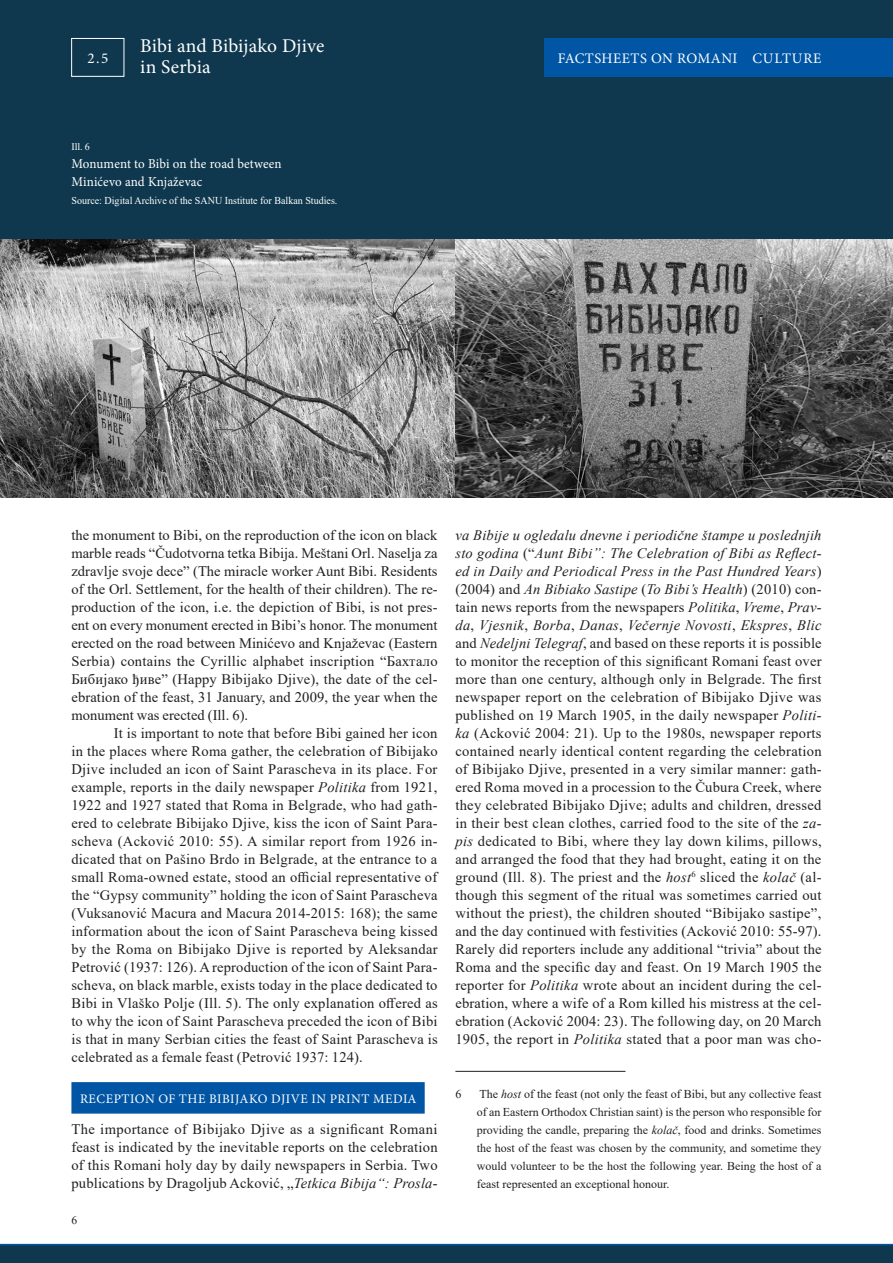
<style>
.page{position:relative;width:893px;height:1263px;background:#fff}
.page>*{position:absolute;margin:0;border:0;box-sizing:border-box;transform-origin:0 0}
.Fs_Title_small{font:19.5px "Minion Pro";letter-spacing:.005em;color:#fff}
.FS_Number{font:15px "Minion Pro";color:#fff}
.FS_Text{font:14.55px/18px "Times New Roman";letter-spacing:.01em;color:#231f20;text-align:justify}
.t1{font:14.55px "Minion Pro";letter-spacing:.03em;color:#fff}
.FS_BU_Text{font:13.65px "Minion Pro";letter-spacing:.01em;color:#fff;scale:.96 1}
.FS_Chapter_Headline1{font:13.05px "Minion Pro";letter-spacing:.04em;color:#fff}
.FS_Footnote{font:12px/18px "Times New Roman";color:#231f20;text-align:justify}
.t2{font:11.55px "Times New Roman";color:#231f20}
.FS_BU_Text-2{font:10.5px "Times New Roman";color:#fff;scale:.96 1}
.FS_BU_Text-3{font:10.05px "Times New Roman";color:#fff}
.s1{font-style:italic}
</style>
<div class="page">
<div style="left:71px;top:1082px;width:354px;height:31px;background:#0155a5"></div>
<hr style="left:455px;top:1071px;width:170px;height:1px;background:#231f20">
<div style="left:0;top:0;width:893px;height:497px;background:#0f384e"></div>
<div style="left:545px;top:38px;width:348px;height:39px;background:#0155a5"></div>
<div style="left:71px;top:38px;width:53px;height:39px;border:1px solid #fff"></div>
<svg style="left:0;top:1244px;width:893px;height:19px;background:#0d3a54"></svg>
<img style="left:1px;top:239px;width:892px;height:258px">
<p class="FS_Number" style="left:87px;top:48px;width:22px">2.5</p>
<p class="Fs_Title_small" style="left:140px;top:33px;width:186px">Bibi and Bibijako Djive</p>
<p class="Fs_Title_small" style="left:140px;top:54px;width:72px">in Serbia</p>
<p class="FS_BU_Text-3" style="left:71px;top:140px;width:20px">Ill. 6</p>
<p class="FS_BU_Text" style="left:71px;top:155px;width:220px">Monument to Bibi on the road between</p>
<p class="FS_BU_Text" style="left:71px;top:173px;width:138px">Minićevo and Knjaževac</p>
<p class="FS_BU_Text-2" style="left:71px;top:194px;width:279px">Source: Digital Archive of the SANU Institute for Balkan Studies.</p>
<p class="t1" style="left:558px;top:48px;width:265px">FACTSHEETS ON ROMANI CULTURE</p>
<p class="FS_Text" style="left:71px;top:526px;width:368px">the monument to Bibi, on the reproduction of the icon on black marble reads “Čudotvorna tetka Bibija. Meštani Orl. Naselja za zdravlje svoje dece” (The miracle worker Aunt Bibi. Residents of the Orl. Settlement, for the health of their children). The re&shy;production of the icon, i.e. the depiction of Bibi, is not pres&shy;ent on every monument erected in Bibi’s honor. The monument erected on the road between Minićevo and Knjaževac (Eastern Serbia) contains the Cyrillic alphabet inscription “Бахтало Бибијако ђиве” (Happy Bibijako Djive), the date of the cel&shy;ebration of the feast, 31 January, and 2009, the year when the monument was erected (Ill. 6).</p>
<p class="FS_Text" style="left:71px;top:724px;width:368px;text-indent:43px">It is important to note that before Bibi gained her icon in the places where Roma gather, the celebration of Bibijako Djive included an icon of Saint Parascheva in its place. For example, reports in the daily newspaper <span class="s1">Politika</span> from 1921, 1922 and 1927 stated that Roma in Belgrade, who had gath&shy;ered to celebrate Bibijako Djive, kiss the icon of Saint Para&shy;scheva (Acković 2010: 55). A similar report from 1926 in&shy;dicated that on Pašino Brdo in Belgrade, at the entrance to a small Roma-owned estate, stood an official representative of the “Gypsy community” holding the icon of Saint Parascheva (Vuksanović Macura and Macura 2014-2015: 168); the same information about the icon of Saint Parascheva being kissed by the Roma on Bibijako Djive is reported by Aleksandar Petrović (1937: 126). A reproduction of the icon of Saint Para&shy;scheva, on black marble, exists today in the place dedicated to Bibi in Vlaško Polje (Ill. 5). The only explanation offered as to why the icon of Saint Parascheva preceded the icon of Bibi is that in many Serbian cities the feast of Saint Parascheva is celebrated as a female feast (Petrović 1937: 124).</p>
<p class="FS_Chapter_Headline1" style="left:80px;top:1090px;width:338px">RECEPTION OF THE BIBIJAKO DJIVE IN PRINT MEDIA</p>
<p class="FS_Text" style="left:71px;top:1120px;width:368px">The importance of Bibijako Djive as a significant Romani feast is indicated by the inevitable reports on the celebration of this Romani holy day by daily newspapers in Serbia. Two publications by Dragoljub Acković, „<span class="s1">Tetkica Bibija“: Prosla-</span></p>
<p class="t2" style="left:71px;top:1212px;width:7px">6</p>
<p class="FS_Text" style="left:455px;top:526px;width:368px"><span class="s1">va Bibije u ogledalu dnevne i periodične štampe u poslednjih sto godina</span> (“<span class="s1">Aunt Bibi”: The Celebration of Bibi as Reflect&shy;ed in Daily and Periodical Press in the Past Hundred Years</span>) (2004) and <span class="s1">An Bibiako Sastipe</span> (<span class="s1">To Bibi’s Health</span>) (2010) con&shy;tain news reports from the newspapers <span class="s1">Politika</span>, <span class="s1">Vreme</span>, <span class="s1">Prav&shy;da</span>, <span class="s1">Vjesnik</span>, <span class="s1">Borba</span>, <span class="s1">Danas</span>, <span class="s1">Večernje Novosti</span>, <span class="s1">Ekspres</span>, <span class="s1">Blic </span>and <span class="s1">Nedeljni Telegraf</span>, and based on these reports it is possible to monitor the reception of this significant Romani feast over more than one century, although only in Belgrade. The first newspaper report on the celebration of Bibijako Djive was published on 19 March 1905, in the daily newspaper <span class="s1">Politi&shy;ka</span> (Acković 2004: 21). Up to the 1980s, newspaper reports contained nearly identical content regarding the celebration of Bibijako Djive, presented in a very similar manner: gath&shy;ered Roma moved in a procession to the Čubura Creek, where they celebrated Bibijako Djive; adults and children, dressed in their best clean clothes, carried food to the site of the <span class="s1">za&shy;pis</span> dedicated to Bibi, where they lay down kilims, pillows, and arranged the food that they had brought, eating it on the ground (Ill. 8). The priest and the <span class="s1">host</span><sup>6</sup> sliced the <span class="s1">kolač</span> (al&shy;though this segment of the ritual was sometimes carried out without the priest), the children shouted “Bibijako sastipe”, and the day continued with festivities (Acković 2010: 55-97).<br>Rarely did reporters include any additional “trivia” about the Roma and the specific day and feast. On 19 March 1905 the reporter for <span class="s1">Politika</span> wrote about an incident during the cel&shy;ebration, where a wife of a Rom killed his mistress at the cel&shy;ebration (Acković 2004: 23). The following day, on 20 March 1905, the report in <span class="s1">Politika</span> stated that a poor man was cho-</p>
<p class="FS_Footnote" style="left:455px;top:1085px;width:7px">6</p>
<p class="FS_Footnote" style="left:477px;top:1085px;width:346px">The <span class="s1">host</span> of the feast (not only the feast of Bibi, but any collective feast of an Eastern Orthodox Christian saint) is the person who responsible for providing the candle, preparing the <span class="s1">kolač</span>, food and drinks. Sometimes the host of the feast was chosen by the community, and sometime they would volunteer to be the host the following year. Being the host of a feast represented an exceptional honour.</p>
</div>
